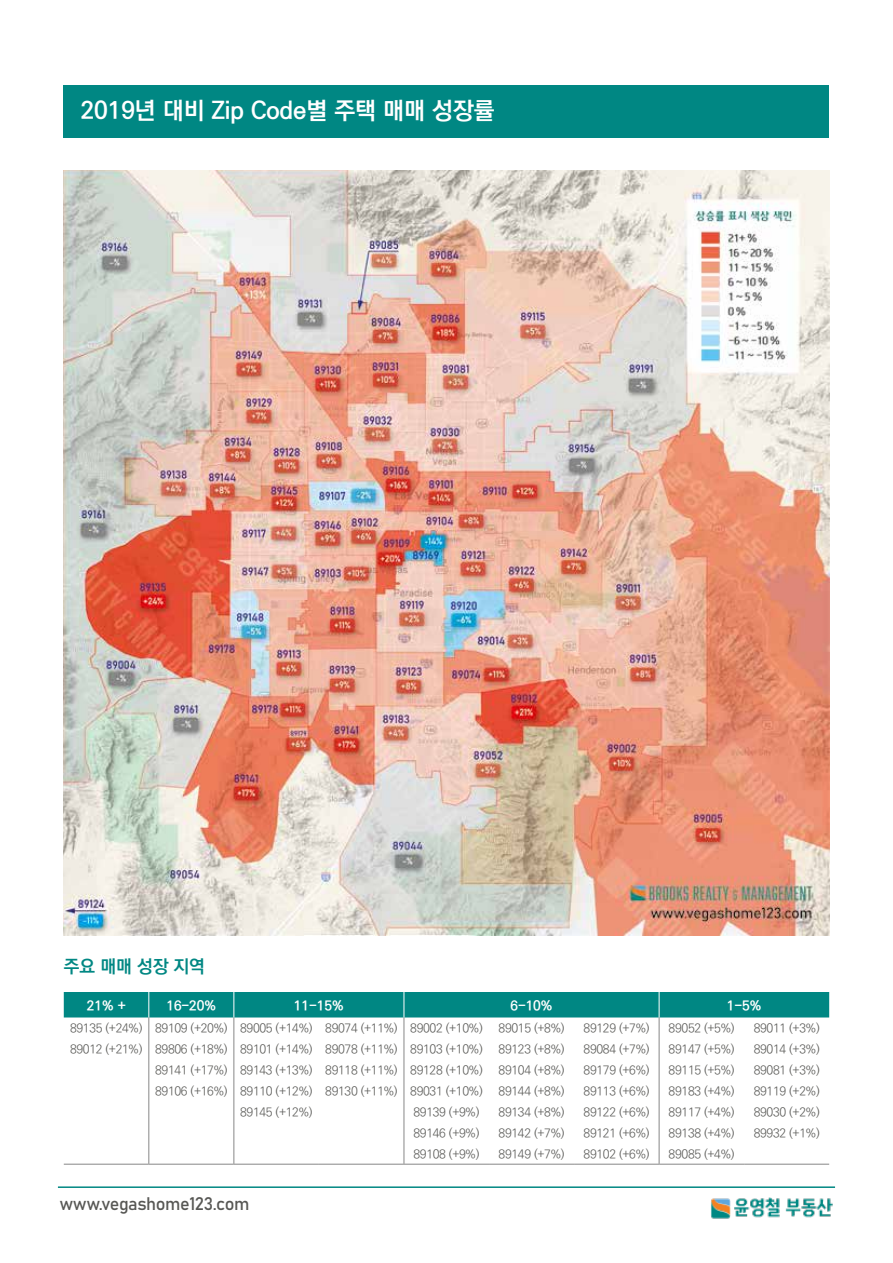
<style>
.page{position:relative;width:893px;height:1263px;background:#fff}
.page>*{position:absolute;margin:0;border:0;box-sizing:border-box;transform-origin:0 0}
.t1{font:24px "Ko Pub World Dotum PB";color:#fff}
.t2{font:18px "Bahnschrift";letter-spacing:-.025em;color:#575754}
.t3{font:18px "Ko Pub World Dotum PB";color:#008783}
.t4{font:13.5px "Ko Pub World Dotum PB";color:#fff}
.t5{font:12px/21px "Ko Pub World Dotum PL";letter-spacing:-.025em;color:#575754;text-align:justify}
</style>
<div class="page">
<hr style="left:58px;top:1186px;width:777px;height:2px;background:#008783">
<img style="left:711px;top:1197px;width:122px;height:22px">
<div style="left:64px;top:85px;width:765px;height:52px;background:#008783"></div>
<img style="left:64px;top:170px;width:765px;height:765px">
<hr style="left:404px;top:1017px;width:1px;height:147px;background:#878787">
<hr style="left:149px;top:1017px;width:1px;height:147px;background:#878787">
<hr style="left:234px;top:1017px;width:1px;height:147px;background:#878787">
<hr style="left:64px;top:1164px;width:85px;height:1px;background:#878787">
<hr style="left:149px;top:1164px;width:85px;height:1px;background:#878787">
<hr style="left:234px;top:1164px;width:85px;height:1px;background:#878787">
<hr style="left:319px;top:1164px;width:85px;height:1px;background:#878787">
<hr style="left:404px;top:1164px;width:85px;height:1px;background:#878787">
<hr style="left:489px;top:1164px;width:85px;height:1px;background:#878787">
<hr style="left:574px;top:1164px;width:85px;height:1px;background:#878787">
<hr style="left:659px;top:1164px;width:85px;height:1px;background:#878787">
<hr style="left:744px;top:1164px;width:85px;height:1px;background:#878787">
<div style="left:64px;top:992px;width:765px;height:25px;background:#008783"></div>
<hr style="left:659px;top:1017px;width:1px;height:147px;background:#878787">
<h1 class="t1" style="left:81px;top:94px;width:415px">2019년 대비 Zip Code별 주택 매매 성장률</h1>
<h2 class="t3" style="left:64px;top:953px;width:143px">주요 매매 성장 지역</h2>
<p class="t4" style="left:87px;top:996px;width:40px">21% +</p>
<p class="t4" style="left:166px;top:996px;width:51px">16-20%</p>
<p class="t4" style="left:294px;top:996px;width:51px">11-15%</p>
<p class="t4" style="left:510px;top:996px;width:44px">6-10%</p>
<p class="t4" style="left:727px;top:996px;width:36px">1-5%</p>
<p class="t5" style="left:70px;top:1018px;width:74px">89135 (+24%)<br>89012 (+21%)</p>
<p class="t5" style="left:155px;top:1018px;width:74px">89109 (+20%)<br>89806 (+18%)<br>89141 (+17%)<br>89106 (+16%)</p>
<p class="t5" style="left:240px;top:1018px;width:74px">89005 (+14%)<br>89101 (+14%)<br>89143 (+13%)<br>89110 (+12%)<br>89145 (+12%)</p>
<p class="t5" style="left:325px;top:1018px;width:74px">89074 (+11%)<br>89078 (+11%)<br>89118 (+11%)<br>89130 (+11%)</p>
<p class="t5" style="left:410px;top:1018px;width:74px;text-align:left">89002 (+10%)<br>89103 (+10%)<br>89128 (+10%)<br>89031 (+10%)<br>89139 (+9%)<br>89146 (+9%)<br>89108 (+9%)</p>
<p class="t5" style="left:499px;top:1018px;width:68px">89015 (+8%)<br>89123 (+8%)<br>89104 (+8%)<br>89144 (+8%)<br>89134 (+8%)<br>89142 (+7%)<br>89149 (+7%)</p>
<p class="t5" style="left:584px;top:1018px;width:68px">89129 (+7%)<br>89084 (+7%)<br>89179 (+6%)<br>89113 (+6%)<br>89122 (+6%)<br>89121 (+6%)<br>89102 (+6%)</p>
<p class="t5" style="left:669px;top:1018px;width:68px">89052 (+5%)<br>89147 (+5%)<br>89115 (+5%)<br>89183 (+4%)<br>89117 (+4%)<br>89138 (+4%)<br>89085 (+4%)</p>
<p class="t5" style="left:754px;top:1018px;width:68px">89011 (+3%)<br>89014 (+3%)<br>89081 (+3%)<br>89119 (+2%)<br>89030 (+2%)<br>89932 (+1%)</p>
<h2 class="t2" style="left:60px;top:1190px;width:191px">www.vegashome123.com</h2>
</div>
